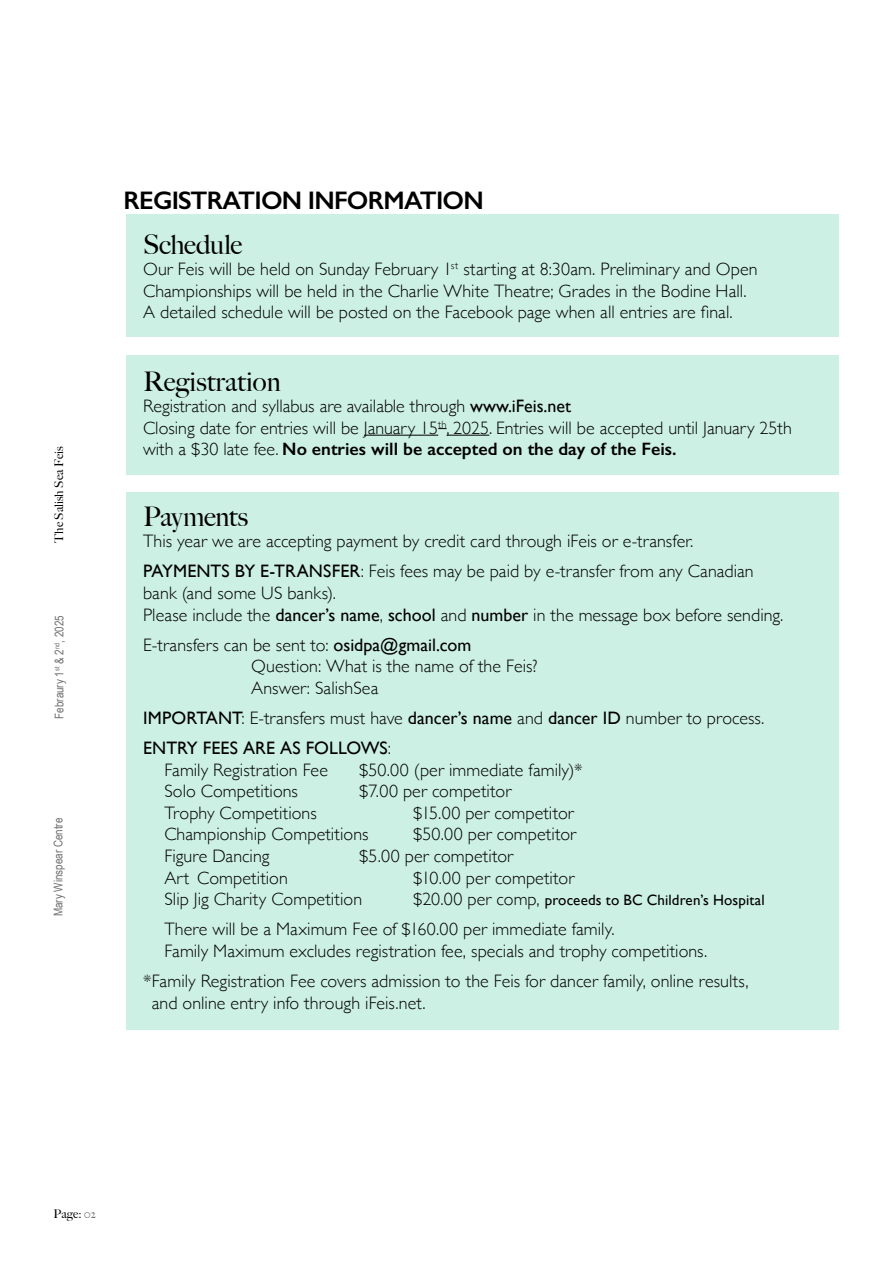
<style>
.page{position:relative;width:893px;height:1263px;background:#fff}
.page>*{position:absolute;margin:0;border:0;box-sizing:border-box;transform-origin:0 0}
.t1{font:500 27px "Big Caslon";color:#000}
.t2{font:600 25.5px "Gill Sans";letter-spacing:-.03em;color:#000}
.t3{font:300 18px/21.6px "Gill Sans";letter-spacing:.005em;color:#000}
.t4{font:18px/30.2px "Gill Sans";letter-spacing:.005em;color:#000}
.t5{font:15px "Gill Sans";letter-spacing:.01em;color:#000}
.t6{font:12px "Arial Narrow";color:#6d6e71}
.t7{font:500 12px "Big Caslon";color:#000}
.s1{font-weight:400}
.s2{font-weight:600}
.s3{font-weight:300}
.s4{font-weight:300;font-size:18px}
.s5{color:#6d6e71}
</style>
<div class="page">
<div style="left:126px;top:214px;width:713px;height:123px;background:#cdf0e5"></div>
<div style="left:126px;top:355px;width:713px;height:120px;background:#cdf0e5"></div>
<hr style="left:364px;top:435px;width:74px;height:1px;background:#000">
<hr style="left:447px;top:435px;width:42px;height:1px;background:#000">
<div style="left:126px;top:492px;width:713px;height:538px;background:#cdf0e5"></div>
<p class="t7" style="left:49px;top:543px;width:97px;rotate:-90deg">The Salish Sea Feis</p>
<p class="t6" style="left:50px;top:719px;width:105px;rotate:-90deg">Febraury 1<sup>st</sup> &amp; 2<sup>nd</sup>, 2025</p>
<p class="t6" style="left:49px;top:916px;width:100px;rotate:-90deg">Mary Winspear Centre</p>
<h2 class="t2" style="left:124px;top:185px;width:362px">REGISTRATION INFORMATION</h2>
<h1 class="t1" style="left:143px;top:222px;width:101px">Schedule</h1>
<p class="t3" style="left:143px;top:258px;width:616px">Our Feis will be held on Sunday February 1<sup>st</sup> starting at 8:30am. Preliminary and Open<br>Championships will be held in the Charlie White Theatre; Grades in the Bodine Hall.<br>A detailed schedule will be posted on the Facebook page when all entries are final.</p>
<h1 class="t1" style="left:143px;top:359px;width:139px">Registration</h1>
<p class="t3" style="left:143px;top:395px;width:650px">Registration and syllabus are available through <span class="s1">www.iFeis.net<br></span>Closing date for entries will be January 15<sup>th</sup>, 2025. Entries will be accepted until January 25th with a $30 late fee. <span class="s2">No entries will be accepted on the day of the Feis.</span></p>
<h1 class="t1" style="left:143px;top:494px;width:107px">Payments</h1>
<p class="t3" style="left:143px;top:525px;width:612px;line-height:30.2px">This year we are accepting payment by credit card through iFeis or e-transfer.<br><span class="s1">PAYMENTS BY E-TRANSFER</span>: Feis fees may be paid by e-transfer from any Canadian</p>
<p class="t3" style="left:143px;top:581px;width:642px">bank (and some US banks).<br>Please include the <span class="s1">dancer’s name</span>, <span class="s1">school</span> and <span class="s1">number</span> in the message box before sending.</p>
<p class="t3" style="left:251px;top:633px;width:288px;text-indent:-108px">E-transfers can be sent to: <span class="s1">osidpa@gmail.com<br></span>Question: What is the name of the Feis?<br>Answer: SalishSea</p>
<p class="t4" style="left:143px;top:703px;width:623px">IMPORTANT<span class="s3">: E-transfers must have</span> dancer’s name <span class="s3">and</span> dancer ID <span class="s3">number to process.<br></span>ENTRY FEES ARE AS FOLLOWS<span class="s3">:</span></p>
<p class="t3" style="left:164px;top:758px;width:165px">Family Registration Fee</p>
<p class="t3" style="left:359px;top:758px;width:225px">$50.00 (per immediate family)*</p>
<p class="t3" style="left:164px;top:780px;width:135px">Solo Competitions</p>
<p class="t3" style="left:359px;top:780px;width:154px">$7.00 per competitor</p>
<p class="t3" style="left:164px;top:801px;width:154px">Trophy Competitions</p>
<p class="t3" style="left:413px;top:801px;width:162px">$15.00 per competitor</p>
<p class="t3" style="left:164px;top:823px;width:206px">Championship Competitions</p>
<p class="t3" style="left:413px;top:823px;width:165px">$50.00 per competitor</p>
<p class="t3" style="left:164px;top:844px;width:107px">Figure Dancing</p>
<p class="t3" style="left:359px;top:844px;width:156px">$5.00 per competitor</p>
<p class="t3" style="left:164px;top:866px;width:125px">Art Competition</p>
<p class="t3" style="left:413px;top:866px;width:163px">$10.00 per competitor</p>
<p class="t3" style="left:164px;top:888px;width:199px">Slip Jig Charity Competition</p>
<p class="t5" style="left:413px;top:891px;width:353px"><span class="s4">$20.00 per comp,</span> proceeds to BC Children’s Hospital</p>
<p class="t3" style="left:164px;top:918px;width:544px">There will be a Maximum Fee of $160.00 per immediate family.<br>Family Maximum excludes registration fee, specials and trophy competitions.</p>
<p class="t3" style="left:152px;top:969px;width:598px;text-indent:-9px">*Family Registration Fee covers admission to the Feis for dancer family, online results, and online entry info through iFeis.net.</p>
<p class="t7" style="left:54px;top:1203px;width:44px">Page: <span class="s5">02</span></p>
</div>
